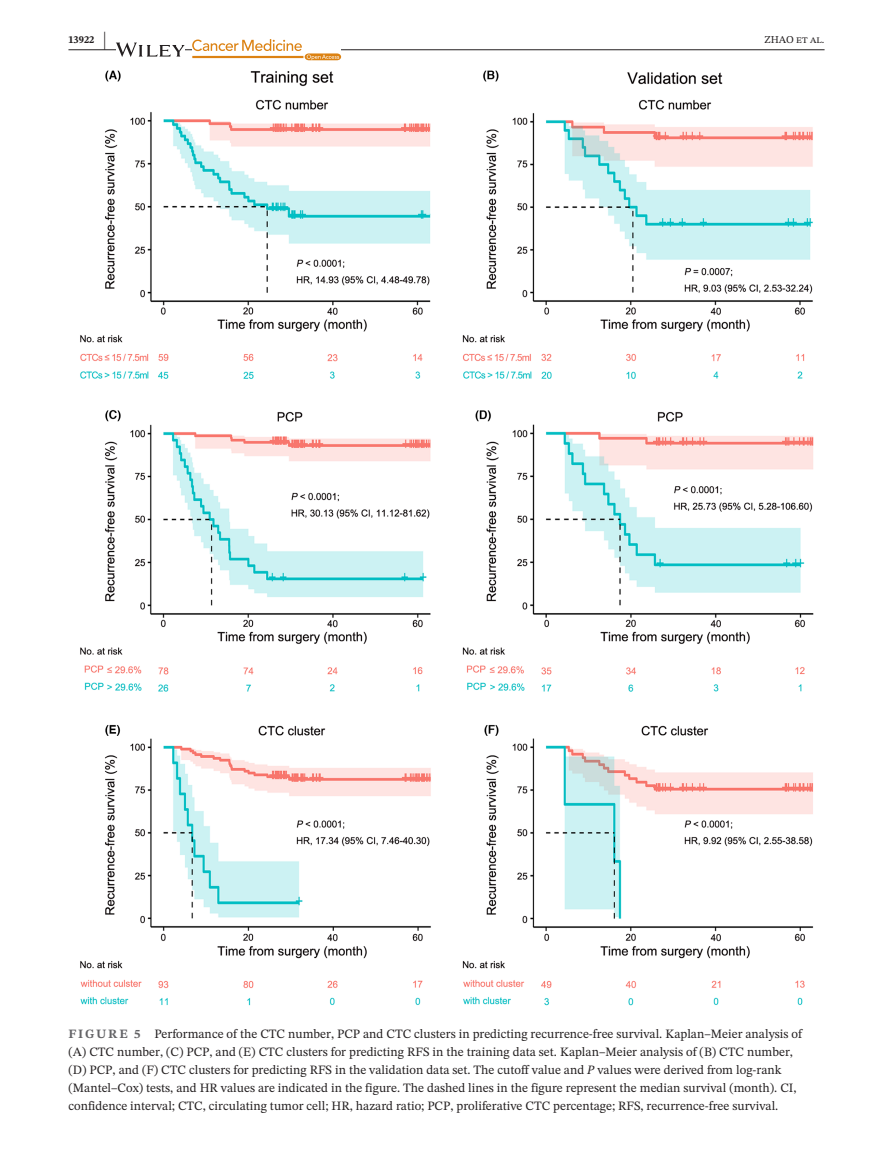
<style>
.page{position:relative;width:893px;height:1174px;background:#fff}
.page>*{position:absolute;margin:0;border:0;box-sizing:border-box;transform-origin:0 0}
.t1{font:12.75px/18px "STIX Two Text";color:#231f20}
.t2{font:10.5px "STIX Two Text";color:#231f20}
.t3{font:700 10.5px "STIX Two Text";color:#231f20}
.s1{font-size:21px}
.s2{font-weight:700;color:#636366}
.s3{font-style:italic}
</style>
<div class="page">
<hr style="left:68px;top:49px;width:756px;height:1px;background:#231f20">
<svg style="left:116px;top:43px;width:69px;height:14px"></svg>
<svg style="left:192px;top:39px;width:149px;height:21px"></svg>
<img style="left:80px;top:70px;width:733px;height:935px">
<p class="t3" style="left:68px;top:32px;width:39px">13922 <span class="s1">|</span></p>
<p class="t2" style="left:765px;top:32px;width:61px">ZHAO et al.</p>
<p class="t1" style="left:68px;top:1024px;width:735px"><span class="s2">FIGURE 5</span> Performance of the CTC number, PCP and CTC clusters in predicting recurrence-free survival. Kaplan–Meier analysis of (A) CTC number, (C) PCP, and (E) CTC clusters for predicting RFS in the training data set. Kaplan–Meier analysis of (B) CTC number, (D) PCP, and (F) CTC clusters for predicting RFS in the validation data set. The cutoff value and <span class="s3">P</span> values were derived from log-rank (Mantel–Cox) tests, and HR values are indicated in the figure. The dashed lines in the figure represent the median survival (month). CI, confidence interval; CTC, circulating tumor cell; HR, hazard ratio; PCP, proliferative CTC percentage; RFS, recurrence-free survival.</p>
</div>
